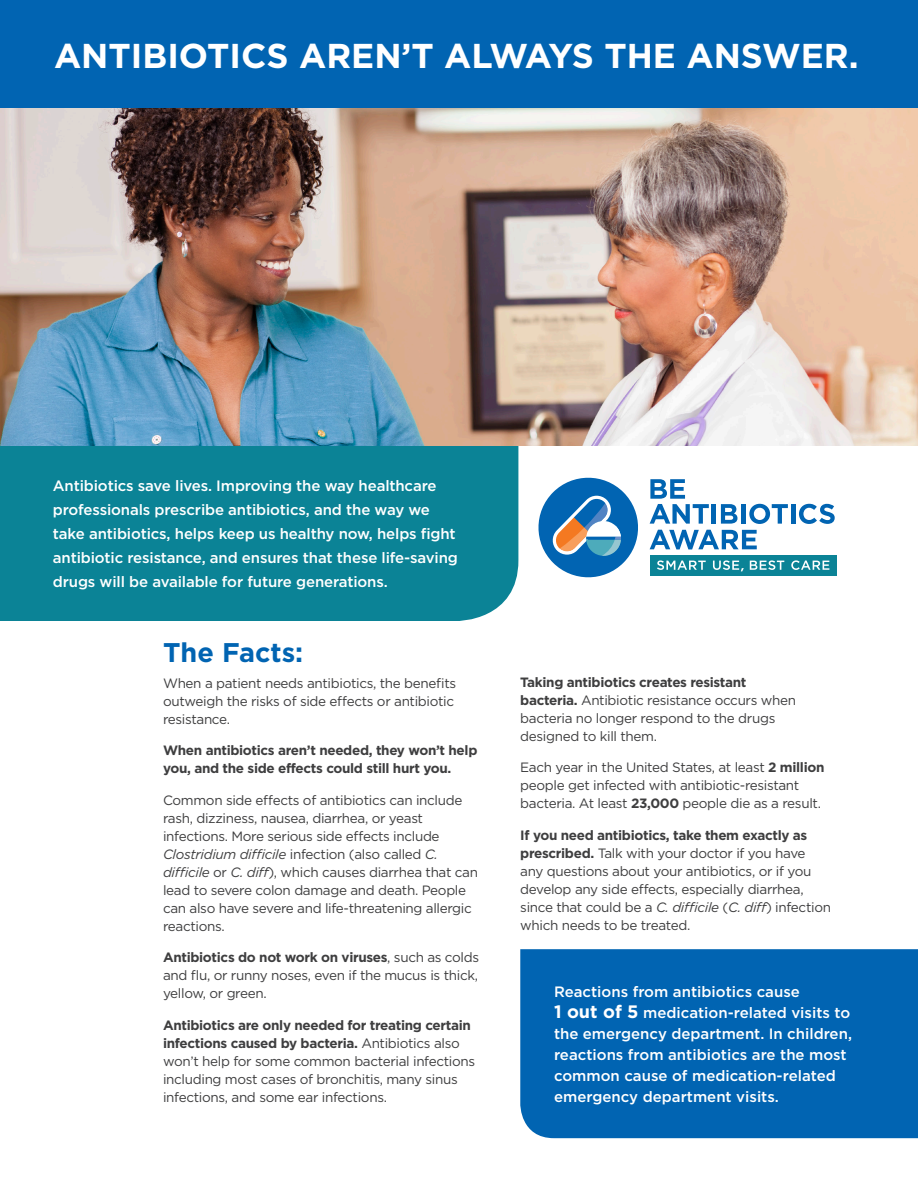
<style>
.page{position:relative;width:918px;height:1188px;background:#fff}
.page>*{position:absolute;margin:0;border:0;box-sizing:border-box;transform-origin:0 0}
.t1{font:700 34.5px "Gotham";color:#fff}
.t2{font:700 27px "Gotham";color:#0164b2}
.t3{font:500 15px/21px "Gotham";letter-spacing:-.01em;color:#fff}
.t4{font:13.5px/18px "Gotham";letter-spacing:-.025em;color:#3e3e3f}
.t5{font:700 13.5px/18px "Gotham";letter-spacing:-.025em;color:#3e3e3f}
.s1{font-style:italic}
.s2{font-weight:700}
.s3{font-weight:700;font-size:18px}
</style>
<div class="page">
<div style="left:0;top:446px;width:518px;height:175px;background:#0b8396"></div>
<img style="left:0;top:108px;width:918px;height:338px">
<div style="left:0;top:0;width:918px;height:108px;background:#0164b2"></div>
<svg style="left:650px;top:479px;width:59px;height:45px"></svg>
<hr style="left:712px;top:504px;width:4px;height:20px;background:#0164b2">
<svg style="left:721px;top:504px;width:16px;height:20px"></svg>
<div style="left:741px;top:504px;width:5px;height:20px;background:#0164b2"></div>
<svg style="left:749px;top:504px;width:39px;height:20px"></svg>
<hr style="left:791px;top:504px;width:4px;height:20px;background:#0164b2">
<svg style="left:799px;top:504px;width:36px;height:20px"></svg>
<svg style="left:650px;top:530px;width:107px;height:19px"></svg>
<div style="left:651px;top:555px;width:186px;height:21px;background:#0b8396"></div>
<svg style="left:657px;top:560px;width:49px;height:10px"></svg>
<svg style="left:750px;top:560px;width:34px;height:10px"></svg>
<svg style="left:791px;top:560px;width:38px;height:10px"></svg>
<svg style="left:713px;top:560px;width:31px;height:11px"></svg>
<svg style="left:538px;top:477px;width:100px;height:101px"></svg>
<div style="left:520px;top:949px;width:398px;height:189px;background:#0164b2"></div>
<h1 class="t1" style="left:54px;top:36px;width:806px">ANTIBIOTICS AREN’T ALWAYS THE ANSWER.</h1>
<p class="t3" style="left:53px;top:474px;width:407px;line-height:24px">Antibiotics save lives. Improving the way healthcare professionals prescribe antibiotics, and the way we take antibiotics, helps keep us healthy now, helps fight antibiotic resistance, and ensures that these life-saving drugs will be available for future generations.</p>
<h2 class="t2" style="left:163px;top:636px;width:142px">The Facts:</h2>
<p class="t4" style="left:163px;top:674px;width:295px">When a patient needs antibiotics, the benefits outweigh the risks of side effects or antibiotic resistance.</p>
<p class="t5" style="left:163px;top:741px;width:316px">When antibiotics aren’t needed, they won’t help you, and the side effects could still hurt you.</p>
<p class="t4" style="left:163px;top:791px;width:316px">Common side effects of antibiotics can include rash, dizziness, nausea, diarrhea, or yeast infections. More serious side effects include <span class="s1">Clostridium difficile</span> infection (also called <span class="s1">C. difficile</span> or <span class="s1">C. diff</span>), which causes diarrhea that can lead to severe colon damage and death. People can also have severe and life-threatening allergic reactions.</p>
<p class="t4" style="left:163px;top:949px;width:318px;text-align:justify"><span class="s2">Antibiotics do not work on viruses</span>, such as colds and flu, or runny noses, even if the mucus is thick, yellow, or green.</p>
<p class="t4" style="left:163px;top:1016px;width:314px"><span class="s2">Antibiotics are only needed for treating certain infections caused by bacteria.</span> Antibiotics also won’t help for some common bacterial infections including most cases of bronchitis, many sinus infections, and some ear infections.</p>
<p class="t4" style="left:520px;top:673px;width:277px"><span class="s2">Taking antibiotics creates resistant bacteria.</span> Antibiotic resistance occurs when bacteria no longer respond to the drugs designed to kill them.</p>
<p class="t4" style="left:520px;top:759px;width:306px">Each year in the United States, at least <span class="s2">2 million </span>people get infected with antibiotic-resistant bacteria. At least <span class="s2">23,000</span> people die as a result.</p>
<p class="t4" style="left:520px;top:826px;width:312px"><span class="s2">If you need antibiotics, take them exactly as prescribed.</span> Talk with your doctor if you have any questions about your antibiotics, or if you develop any side effects, especially diarrhea, since that could be a <span class="s1">C. difficile</span> (<span class="s1">C. diff</span>) infection which needs to be treated.</p>
<p class="t3" style="left:554px;top:981px;width:300px">Reactions from antibiotics cause<br><span class="s3">1 out of 5</span> medication-related visits to the emergency department. In children, reactions from antibiotics are the most common cause of medication-related emergency department visits.</p>
</div>
